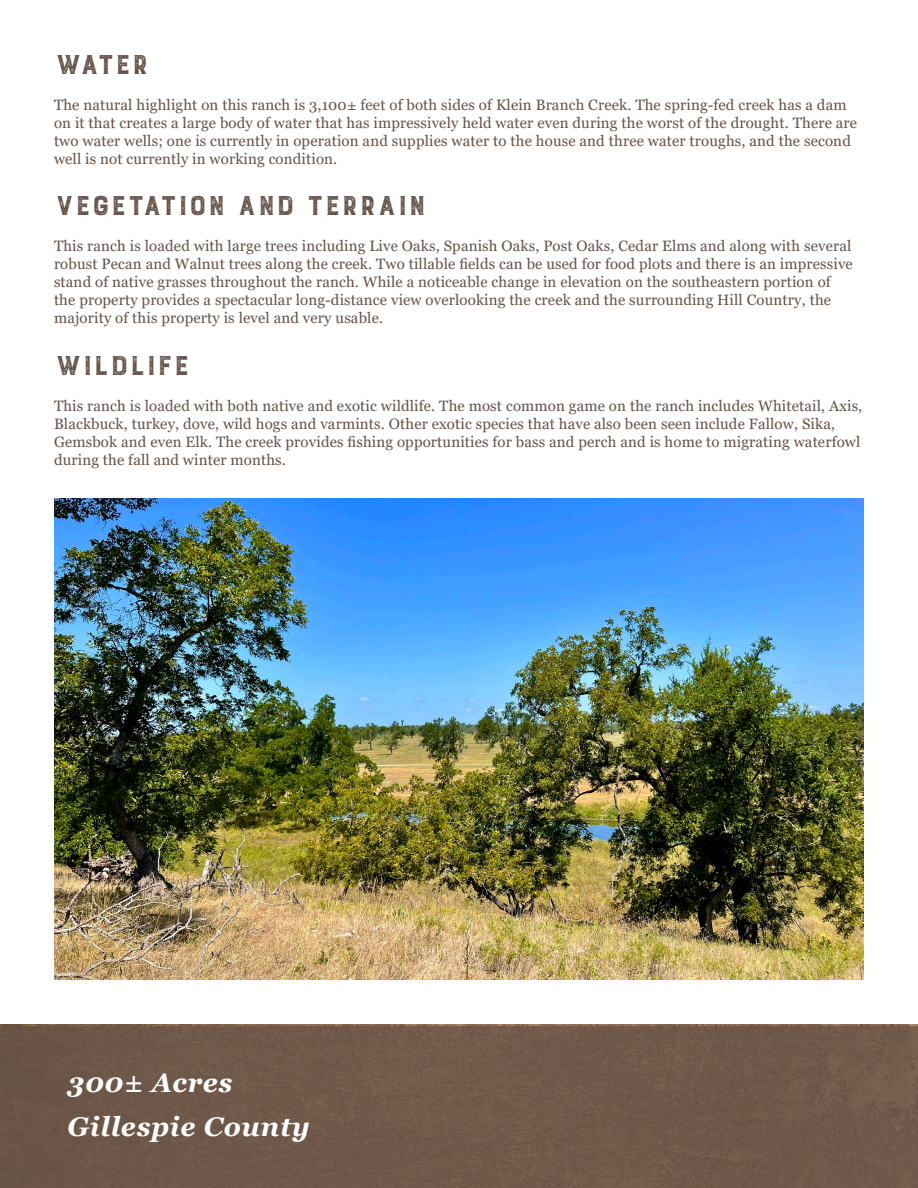
<style>
.page{position:relative;width:918px;height:1188px;background:#fff}
.page>*{position:absolute;margin:0;border:0;box-sizing:border-box;transform-origin:0 0}
.t1{font:300 36px "Burford Rustic";color:#655349}
.t2{font:italic 700 27px/43.5px "Georgia";letter-spacing:.025em;color:#fff}
.t3{font:15px/18px "Georgia";letter-spacing:.01em;color:#655349}
</style>
<div class="page">
<div style="left:0;top:1027px;width:918px;height:161px;background:#6f594a"></div>
<img style="left:54px;top:499px;width:810px;height:480px">
<p class="t1" style="left:54px;top:45px;width:97px">water</p>
<p class="t3" style="left:54px;top:96px;width:805px">The natural highlight on this ranch is 3,100± feet of both sides of Klein Branch Creek. The spring-fed creek has a dam on it that creates a large body of water that has impressively held water even during the worst of the drought. There are two water wells; one is currently in operation and supplies water to the house and three water troughs, and the second well is not currently in working condition.</p>
<p class="t1" style="left:54px;top:187px;width:374px">vegetation and terrain</p>
<p class="t3" style="left:54px;top:238px;width:800px">This ranch is loaded with large trees including Live Oaks, Spanish Oaks, Post Oaks, Cedar Elms and along with several robust Pecan and Walnut trees along the creek. Two tillable fields can be used for food plots and there is an impressive stand of native grasses throughout the ranch. While a noticeable change in elevation on the southeastern portion of the property provides a spectacular long-distance view overlooking the creek and the surrounding Hill Country, the majority of this property is level and very usable.</p>
<p class="t1" style="left:54px;top:347px;width:137px">wildlife</p>
<p class="t3" style="left:54px;top:397px;width:810px">This ranch is loaded with both native and exotic wildlife. The most common game on the ranch includes Whitetail, Axis, Blackbuck, turkey, dove, wild hogs and varmints. Other exotic species that have also been seen include Fallow, Sika, Gemsbok and even Elk. The creek provides fishing opportunities for bass and perch and is home to migrating waterfowl during the fall and winter months.</p>
<h2 class="t2" style="left:68px;top:1061px;width:244px">300± Acres<br>Gillespie County</h2>
</div>
